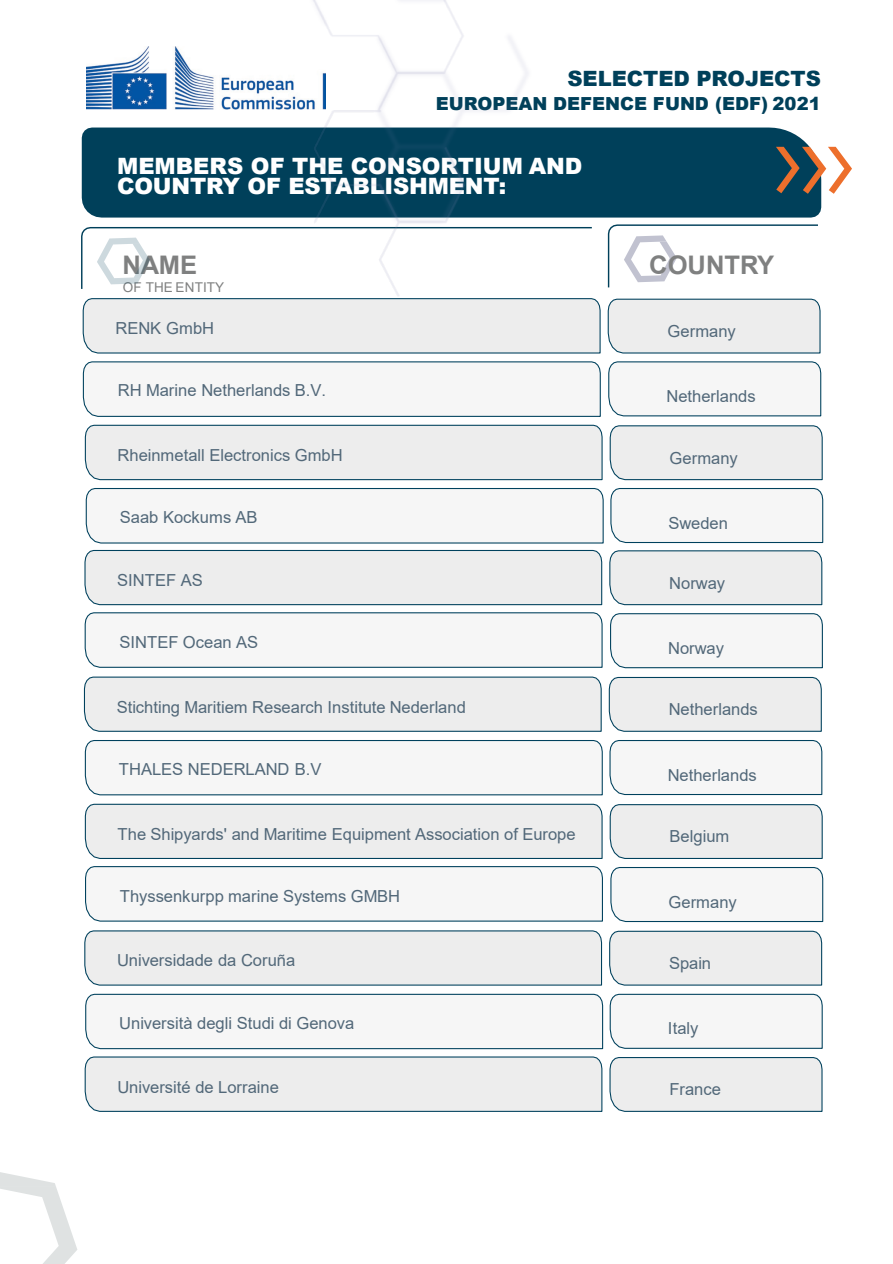
<style>
.page{position:relative;width:893px;height:1264px;background:#fff}
.page>*{position:absolute;margin:0;border:0;box-sizing:border-box;transform-origin:0 0}
.t1{font:700 25.5px "Arial";color:#7f8080}
.t2{font:900 22.5px/19.5px "Arial";color:#fff}
.t3{font:900 21px "Arial";letter-spacing:-.005em;color:#00405a}
.t4{font:900 18px "Arial";color:#00405a}
.t5{font:16.5px "Arial";color:#526879}
.t6{font:13.5px "Arial";letter-spacing:.01em;color:#7f8080}
</style>
<div class="page">
<div style="left:82px;top:127px;width:739px;height:90px;background:#00405a"></div>
<svg style="left:608px;top:361px;width:213px;height:56px"></svg>
<svg style="left:607px;top:298px;width:214px;height:56px"></svg>
<svg style="left:82px;top:361px;width:519px;height:56px"></svg>
<svg style="left:82px;top:298px;width:519px;height:56px"></svg>
<svg style="left:607px;top:224px;width:211px;height:64px"></svg>
<svg style="left:81px;top:227px;width:511px;height:62px"></svg>
<svg style="left:775px;top:147px;width:77px;height:47px"></svg>
<svg style="left:0;top:1172px;width:77px;height:91px"></svg>
<img style="left:86px;top:46px;width:171px;height:63px">
<svg style="left:609px;top:425px;width:214px;height:55px"></svg>
<div style="left:84px;top:424px;width:519px;height:56px;background:#ededed"></div>
<svg style="left:610px;top:613px;width:213px;height:55px"></svg>
<svg style="left:84px;top:612px;width:519px;height:56px"></svg>
<svg style="left:84px;top:488px;width:739px;height:117px"></svg>
<svg style="left:609px;top:740px;width:213px;height:55px"></svg>
<svg style="left:608px;top:676px;width:214px;height:56px"></svg>
<div style="left:84px;top:740px;width:519px;height:55px;background:#f6f6f6"></div>
<svg style="left:83px;top:676px;width:519px;height:56px"></svg>
<img style="left:257px;top:0;width:326px;height:296px">
<svg style="left:610px;top:867px;width:213px;height:55px"></svg>
<svg style="left:609px;top:804px;width:214px;height:55px"></svg>
<svg style="left:85px;top:866px;width:518px;height:56px"></svg>
<svg style="left:84px;top:803px;width:519px;height:56px"></svg>
<svg style="left:609px;top:993px;width:214px;height:56px"></svg>
<svg style="left:609px;top:930px;width:213px;height:55px"></svg>
<div style="left:85px;top:993px;width:518px;height:56px;background:#f6f6f6"></div>
<div style="left:84px;top:930px;width:518px;height:55px;background:#ededed"></div>
<svg style="left:609px;top:1057px;width:214px;height:55px"></svg>
<svg style="left:84px;top:1056px;width:519px;height:56px"></svg>
<p class="t3" style="left:567px;top:63px;width:255px">SELECTED PROJECTS</p>
<p class="t4" style="left:436px;top:90px;width:386px">EUROPEAN DEFENCE FUND (EDF) 2021</p>
<h2 class="t2" style="left:117px;top:156px;width:466px">MEMBERS OF THE CONSORTIUM AND<br>COUNTRY OF ESTABLISHMENT:</h2>
<h1 class="t1" style="left:122px;top:247px;width:76px">NAME</h1>
<p class="t6" style="left:123px;top:277px;width:103px">OF THE ENTITY</p>
<h1 class="t1" style="left:649px;top:247px;width:126px">COUNTRY</h1>
<p class="t5" style="left:116px;top:317px;width:100px">RENK GmbH</p>
<p class="t5" style="left:667px;top:320px;width:70px">Germany</p>
<p class="t5" style="left:118px;top:379px;width:210px">RH Marine Netherlands B.V.</p>
<p class="t5" style="left:666px;top:385px;width:91px">Netherlands</p>
<p class="t5" style="left:118px;top:443px;width:227px">Rheinmetall Electronics GmbH</p>
<p class="t5" style="left:669px;top:446px;width:70px">Germany</p>
<p class="t5" style="left:120px;top:505px;width:139px">Saab Kockums AB</p>
<p class="t5" style="left:668px;top:511px;width:61px">Sweden</p>
<p class="t5" style="left:117px;top:568px;width:87px">SINTEF AS</p>
<p class="t5" style="left:669px;top:571px;width:57px">Norway</p>
<p class="t5" style="left:119px;top:630px;width:140px">SINTEF Ocean AS</p>
<p class="t5" style="left:668px;top:636px;width:57px">Norway</p>
<p class="t5" style="left:117px;top:695px;width:350px">Stichting Maritiem Research Institute Nederland</p>
<p class="t5" style="left:668px;top:698px;width:91px">Netherlands</p>
<p class="t5" style="left:119px;top:757px;width:204px">THALES NEDERLAND B.V</p>
<p class="t5" style="left:667px;top:763px;width:91px">Netherlands</p>
<p class="t5" style="left:118px;top:822px;width:459px">The Shipyards' and Maritime Equipment Association of Europe</p>
<p class="t5" style="left:669px;top:825px;width:61px">Belgium</p>
<p class="t5" style="left:120px;top:884px;width:282px">Thyssenkurpp marine Systems GMBH</p>
<p class="t5" style="left:668px;top:890px;width:70px">Germany</p>
<p class="t5" style="left:117px;top:948px;width:180px">Universidade da Coruña</p>
<p class="t5" style="left:669px;top:951px;width:44px">Spain</p>
<p class="t5" style="left:119px;top:1011px;width:236px">Università degli Studi di Genova</p>
<p class="t5" style="left:668px;top:1017px;width:32px">Italy</p>
<p class="t5" style="left:117px;top:1075px;width:163px">Université de Lorraine</p>
<p class="t5" style="left:669px;top:1077px;width:53px">France</p>
</div>
